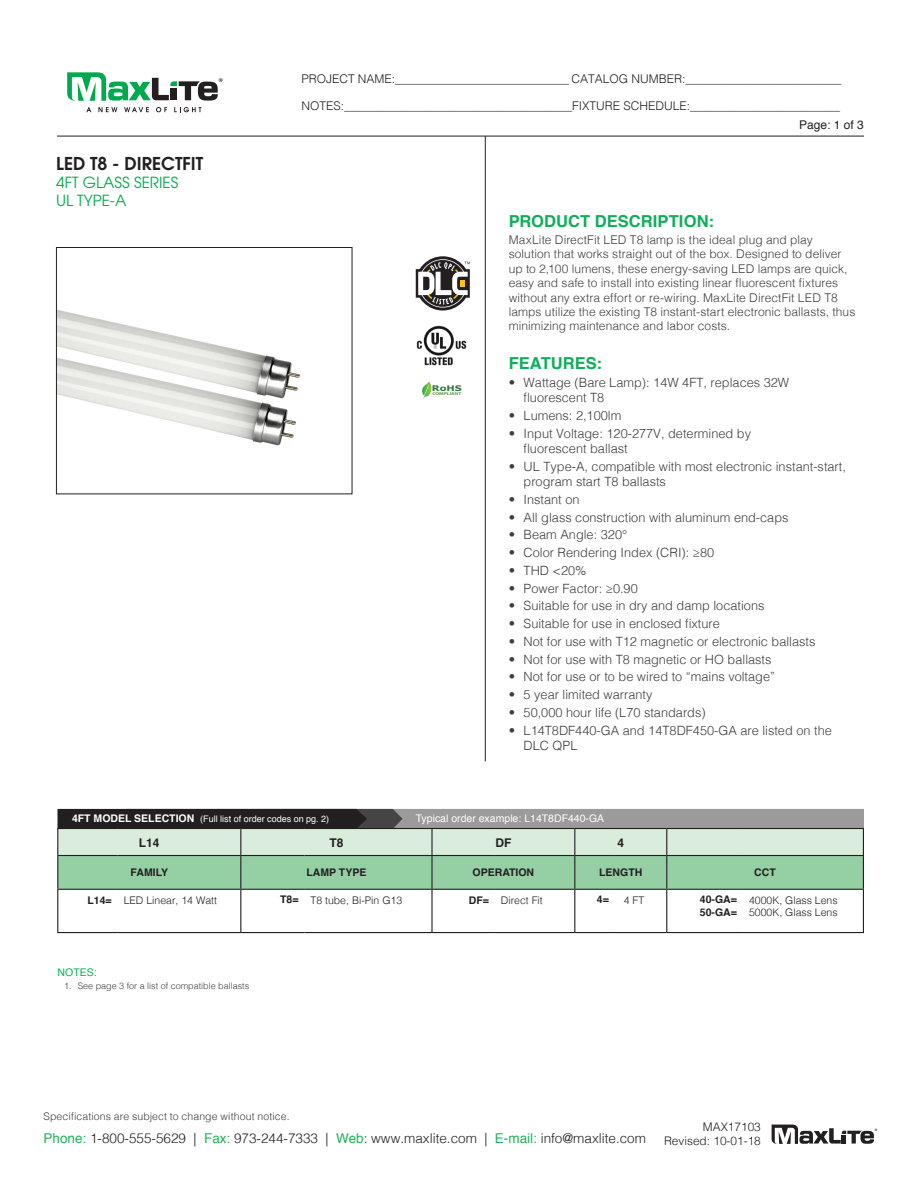
<style>
.page{position:relative;width:918px;height:1188px;background:#fff}
.page>*{position:absolute;margin:0;border:0;box-sizing:border-box;transform-origin:0 0}
.t1{font:600 17.7px "Avant Garde";color:#231f20}
.Product_Description{font:700 16.5px "Helvetica";letter-spacing:.005em;color:#0daf5a}
.t2{font:15.3px "Avant Garde";color:#00a94e}
.t3{font:300 13.5px "Helvetica";color:#231f20}
.t4{font:300 12.75px/15.3px "Helvetica";color:#3e3e3f}
.Product_Description-2{font:300 12px/14.4px "Helvetica";letter-spacing:.005em;color:#3e3e3f}
.t5{font:300 12px "Helvetica";color:#231f20}
.t6{font:12px "Helvetica";color:#231f20}
.t7{font:700 12px "Helvetica";color:#231f20}
.t8{font:300 11.85px/14.2px "Helvetica";color:#231f20;text-align:right}
.t9{font:300 10.5px "Helvetica";color:#231f20}
.t10{font:700 10.5px "Helvetica";color:#231f20}
.t11{font:300 10.5px "Helvetica";letter-spacing:.01em;color:#3e3e3f}
.t12{font:10.5px "Helvetica";color:#fff}
.t13{font:10.5px "Helvetica";letter-spacing:.005em;color:#0daf5a}
.t14{font:9px "Helvetica";color:#fff}
.t15{font:300 9px "Helvetica";color:#3e3e3f}
.t16{font:700 7.8px "Verdana";color:#2d7739;scale:1.28 1}
.t17{font:700 4.2px "Myriad";color:#5a9a41;scale:1.28 1}
.s1{font-weight:700;font-size:10.5px}
.s2{font-weight:400;color:#21b259}
</style>
<div class="page">
<hr style="left:57px;top:136px;width:807px;height:1px;background:#231f20">
<svg style="left:86px;top:107px;width:5px;height:5px"></svg>
<svg style="left:98px;top:107px;width:19px;height:5px"></svg>
<svg style="left:124px;top:107px;width:25px;height:5px"></svg>
<svg style="left:156px;top:107px;width:11px;height:5px"></svg>
<svg style="left:174px;top:107px;width:27px;height:5px"></svg>
<svg style="left:67px;top:72px;width:156px;height:29px"></svg>
<svg style="left:772px;top:1125px;width:105px;height:19px"></svg>
<hr style="left:485px;top:136px;width:1px;height:625px;background:#231f20">
<svg style="left:422px;top:382px;width:10px;height:17px"></svg>
<hr style="left:57px;top:932px;width:61px;height:1px;background:#231f20">
<hr style="left:118px;top:932px;width:123px;height:1px;background:#231f20">
<hr style="left:240px;top:890px;width:1px;height:42px;background:#231f20">
<hr style="left:241px;top:932px;width:64px;height:1px;background:#231f20">
<hr style="left:305px;top:932px;width:127px;height:1px;background:#231f20">
<hr style="left:431px;top:890px;width:2px;height:42px;background:#231f20">
<hr style="left:432px;top:932px;width:63px;height:1px;background:#231f20">
<hr style="left:495px;top:932px;width:80px;height:1px;background:#231f20">
<hr style="left:575px;top:932px;width:40px;height:1px;background:#231f20">
<hr style="left:615px;top:932px;width:52px;height:1px;background:#231f20">
<hr style="left:667px;top:932px;width:76px;height:1px;background:#231f20">
<hr style="left:743px;top:932px;width:121px;height:1px;background:#231f20">
<hr style="left:241px;top:889px;width:64px;height:1px;background:#231f20">
<hr style="left:305px;top:889px;width:127px;height:1px;background:#231f20">
<hr style="left:432px;top:889px;width:63px;height:1px;background:#231f20">
<hr style="left:495px;top:889px;width:80px;height:1px;background:#231f20">
<hr style="left:575px;top:889px;width:40px;height:1px;background:#231f20">
<hr style="left:615px;top:889px;width:52px;height:1px;background:#231f20">
<hr style="left:667px;top:889px;width:76px;height:1px;background:#231f20">
<hr style="left:743px;top:889px;width:121px;height:1px;background:#231f20">
<hr style="left:57px;top:889px;width:61px;height:1px;background:#231f20">
<hr style="left:118px;top:889px;width:123px;height:1px;background:#231f20">
<svg style="left:57px;top:809px;width:807px;height:80px;background:#9cb9a3"></svg>
<hr style="left:240px;top:856px;width:1px;height:33px;background:#231f20">
<hr style="left:57px;top:890px;width:1px;height:42px;background:#231f20">
<hr style="left:574px;top:890px;width:1px;height:42px;background:#231f20">
<hr style="left:666px;top:890px;width:1px;height:42px;background:#231f20">
<hr style="left:863px;top:890px;width:1px;height:42px;background:#231f20">
<svg style="left:416px;top:256px;width:54px;height:54px"></svg>
<img style="left:417px;top:325px;width:50px;height:41px">
<img style="left:58px;top:310px;width:242px;height:136px">
<div style="left:56px;top:247px;width:296px;height:247px;border:1px solid #231f20"></div>
<p class="t5" style="left:301px;top:69px;width:542px">PROJECT NAME:_____________________________ CATALOG NUMBER:__________________________</p>
<p class="t5" style="left:301px;top:96px;width:540px">NOTES:______________________________________FIXTURE SCHEDULE:_________________________</p>
<p class="t1" style="left:56px;top:152px;width:149px">LED T8 - DIRECTFIT</p>
<p class="t2" style="left:56px;top:173px;width:124px">4FT GLASS SERIES</p>
<p class="t2" style="left:56px;top:192px;width:72px">UL TYPE-A</p>
<p class="t16" style="left:432px;top:382px;width:25px">RoHS</p>
<p class="t17" style="left:432px;top:391px;width:24px">COMPLIANT</p>
<p class="t6" style="left:799px;top:116px;width:66px">Page: 1 of 3</p>
<p class="Product_Description" style="left:509px;top:208px;width:207px">PRODUCT DESCRIPTION:</p>
<p class="Product_Description-2" style="left:509px;top:232px;width:348px">MaxLite DirectFit LED T8 lamp is the ideal plug and play solution that works straight out of the box. Designed to deliver up to 2,100 lumens, these energy-saving LED lamps are quick, easy and safe to install into existing linear fluorescent fixtures without any extra effort or re-wiring. MaxLite DirectFit LED T8 lamps utilize the existing T8 instant-start electronic ballasts, thus minimizing maintenance and labor costs.</p>
<p class="Product_Description" style="left:509px;top:350px;width:95px">FEATURES:</p>
<p class="t4" style="left:524px;top:374px;width:267px;text-indent:-15px">• Wattage (Bare Lamp): 14W 4FT, replaces 32W fluorescent T8</p>
<p class="t4" style="left:509px;top:407px;width:114px">• Lumens: 2,100lm</p>
<p class="t4" style="left:524px;top:425px;width:229px;text-indent:-15px">• Input Voltage: 120-277V, determined by fluorescent ballast</p>
<p class="t4" style="left:524px;top:458px;width:324px;text-indent:-15px">• UL Type-A, compatible with most electronic instant-start, program start T8 ballasts</p>
<p class="t4" style="left:509px;top:491px;width:72px">• Instant on</p>
<p class="t4" style="left:509px;top:509px;width:281px">• All glass construction with aluminum end-caps</p>
<p class="t4" style="left:509px;top:526px;width:120px">• Beam Angle: 320°</p>
<p class="t4" style="left:509px;top:544px;width:207px">• Color Rendering Index (CRI): ≥80</p>
<p class="t4" style="left:509px;top:562px;width:79px">• THD &lt;20%</p>
<p class="t4" style="left:509px;top:580px;width:131px">• Power Factor: ≥0.90</p>
<p class="t4" style="left:509px;top:597px;width:257px">• Suitable for use in dry and damp locations</p>
<p class="t4" style="left:509px;top:615px;width:213px">• Suitable for use in enclosed fixture</p>
<p class="t4" style="left:509px;top:633px;width:308px">• Not for use with T12 magnetic or electronic ballasts</p>
<p class="t4" style="left:509px;top:651px;width:264px">• Not for use with T8 magnetic or HO ballasts</p>
<p class="t4" style="left:509px;top:668px;width:268px">• Not for use or to be wired to “mains voltage”</p>
<p class="t4" style="left:509px;top:686px;width:145px">• 5 year limited warranty</p>
<p class="t4" style="left:509px;top:704px;width:199px">• 50,000 hour life (L70 standards)</p>
<p class="t4" style="left:524px;top:721px;width:310px;text-indent:-15px">• L14T8DF440-GA and 14T8DF450-GA are listed on the<br>DLC QPL</p>
<p class="t14" style="left:72px;top:812px;width:259px"><span class="s1">4FT MODEL SELECTION</span> (Full list of order codes on pg. 2)</p>
<p class="t12" style="left:416px;top:810px;width:190px">Typical order example: L14T8DF440-GA</p>
<p class="t7" style="left:139px;top:833px;width:22px">L14</p>
<p class="t7" style="left:329px;top:833px;width:16px">T8</p>
<p class="t7" style="left:495px;top:833px;width:17px">DF</p>
<p class="t7" style="left:617px;top:833px;width:8px">4</p>
<p class="t10" style="left:131px;top:864px;width:39px">FAMILY</p>
<p class="t10" style="left:306px;top:864px;width:61px">LAMP TYPE</p>
<p class="t10" style="left:473px;top:864px;width:63px">OPERATION</p>
<p class="t10" style="left:599px;top:864px;width:45px">LENGTH</p>
<p class="t10" style="left:754px;top:864px;width:23px">CCT</p>
<p class="t10" style="left:87px;top:891px;width:26px">L14=</p>
<p class="t9" style="left:124px;top:891px;width:95px">LED Linear, 14 Watt</p>
<p class="t10" style="left:280px;top:891px;width:20px">T8=</p>
<p class="t9" style="left:311px;top:891px;width:93px">T8 tube, Bi-Pin G13</p>
<p class="t10" style="left:469px;top:891px;width:22px">DF=</p>
<p class="t9" style="left:501px;top:891px;width:44px">Direct Fit</p>
<p class="t10" style="left:597px;top:891px;width:13px">4=</p>
<p class="t9" style="left:624px;top:891px;width:22px">4 FT</p>
<p class="t10" style="left:700px;top:891px;width:39px">40-GA=</p>
<p class="t10" style="left:700px;top:904px;width:39px">50-GA=</p>
<p class="t9" style="left:749px;top:891px;width:90px">4000K, Glass Lens</p>
<p class="t9" style="left:749px;top:904px;width:90px">5000K, Glass Lens</p>
<p class="t13" style="left:58px;top:964px;width:41px">NOTES:</p>
<p class="t15" style="left:64px;top:979px;width:187px">1. See page 3 for a list of compatible ballasts</p>
<p class="t11" style="left:44px;top:1107px;width:248px">Specifications are subject to change without notice.</p>
<p class="t3" style="left:44px;top:1126px;width:604px"><span class="s2">Phone:</span> 1-800-555-5629 | <span class="s2">Fax:</span> 973-244-7333 | <span class="s2">Web</span>: www.maxlite.com | <span class="s2">E-mail:</span> info@maxlite.com</p>
<p class="t8" style="left:664px;top:1118px;width:98px">MAX17103<br>Revised: 10-01-18</p>
</div>
